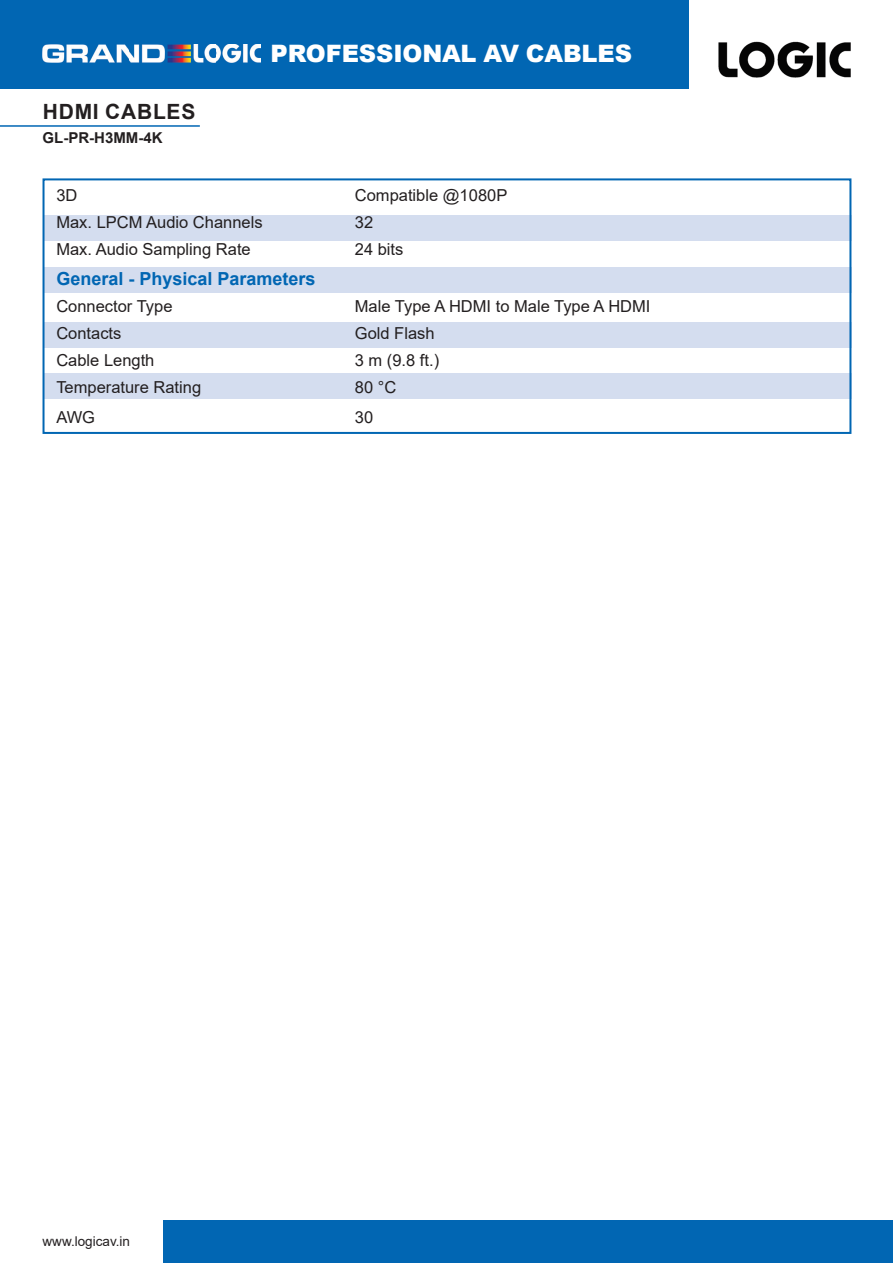
<style>
.page{position:relative;width:893px;height:1263px;background:#fff}
.page>*{position:absolute;margin:0;border:0;box-sizing:border-box;transform-origin:0 0}
.t1{font:900 24px "Arial";letter-spacing:-.005em;color:#fff}
.t2{font:700 21px "Arial";letter-spacing:.035em;color:#231f20}
.t3{font:700 18px "Arial";color:#0166b3}
.t4{font:16.5px "Arial";color:#231f20}
.t5{font:700 15px "Arial";color:#231f20}
.t6{font:13.5px "Arial";color:#231f20}
</style>
<div class="page">
<div style="left:0;top:0;width:689px;height:88px;background:#0166b3"></div>
<img style="left:718px;top:41px;width:133px;height:37px">
<div style="left:164px;top:1220px;width:729px;height:43px;background:#0166b3"></div>
<img style="left:43px;top:44px;width:218px;height:19px">
<div style="left:43px;top:215px;width:808px;height:25px;background:#d4ddef"></div>
<div style="left:43px;top:267px;width:808px;height:26px;background:#d4ddef"></div>
<div style="left:43px;top:322px;width:808px;height:26px;background:#d4ddef"></div>
<div style="left:43px;top:373px;width:808px;height:26px;background:#d4ddef"></div>
<hr style="left:0;top:125px;width:200px;height:2px;background:#0166b3">
<div style="left:43px;top:178px;width:808px;height:256px;border:2px solid #0166b3"></div>
<p class="t2" style="left:43px;top:97px;width:154px">HDMI CABLES</p>
<p class="t5" style="left:43px;top:128px;width:121px">GL-PR-H3MM-4K</p>
<h1 class="t1" style="left:271px;top:36px;width:363px">PROFESSIONAL AV CABLES</h1>
<p class="t4" style="left:56px;top:184px;width:23px">3D</p>
<p class="t4" style="left:355px;top:184px;width:154px">Compatible @1080P</p>
<p class="t4" style="left:56px;top:211px;width:208px">Max. LPCM Audio Channels</p>
<p class="t4" style="left:355px;top:211px;width:20px">32</p>
<p class="t4" style="left:56px;top:238px;width:196px">Max. Audio Sampling Rate</p>
<p class="t4" style="left:355px;top:238px;width:50px">24 bits</p>
<p class="t3" style="left:56px;top:265px;width:261px">General - Physical Parameters</p>
<p class="t4" style="left:56px;top:294px;width:118px">Connector Type</p>
<p class="t4" style="left:355px;top:294px;width:297px">Male Type A HDMI to Male Type A HDMI</p>
<p class="t4" style="left:56px;top:321px;width:67px">Contacts</p>
<p class="t4" style="left:355px;top:321px;width:81px">Gold Flash</p>
<p class="t4" style="left:56px;top:348px;width:100px">Cable Length</p>
<p class="t4" style="left:355px;top:348px;width:86px">3 m (9.8 ft.)</p>
<p class="t4" style="left:56px;top:375px;width:146px">Temperature Rating</p>
<p class="t4" style="left:355px;top:375px;width:43px">80 °C</p>
<p class="t4" style="left:56px;top:405px;width:40px">AWG</p>
<p class="t4" style="left:355px;top:405px;width:20px">30</p>
<p class="t6" style="left:43px;top:1232px;width:89px">www.logicav.in</p>
</div>
